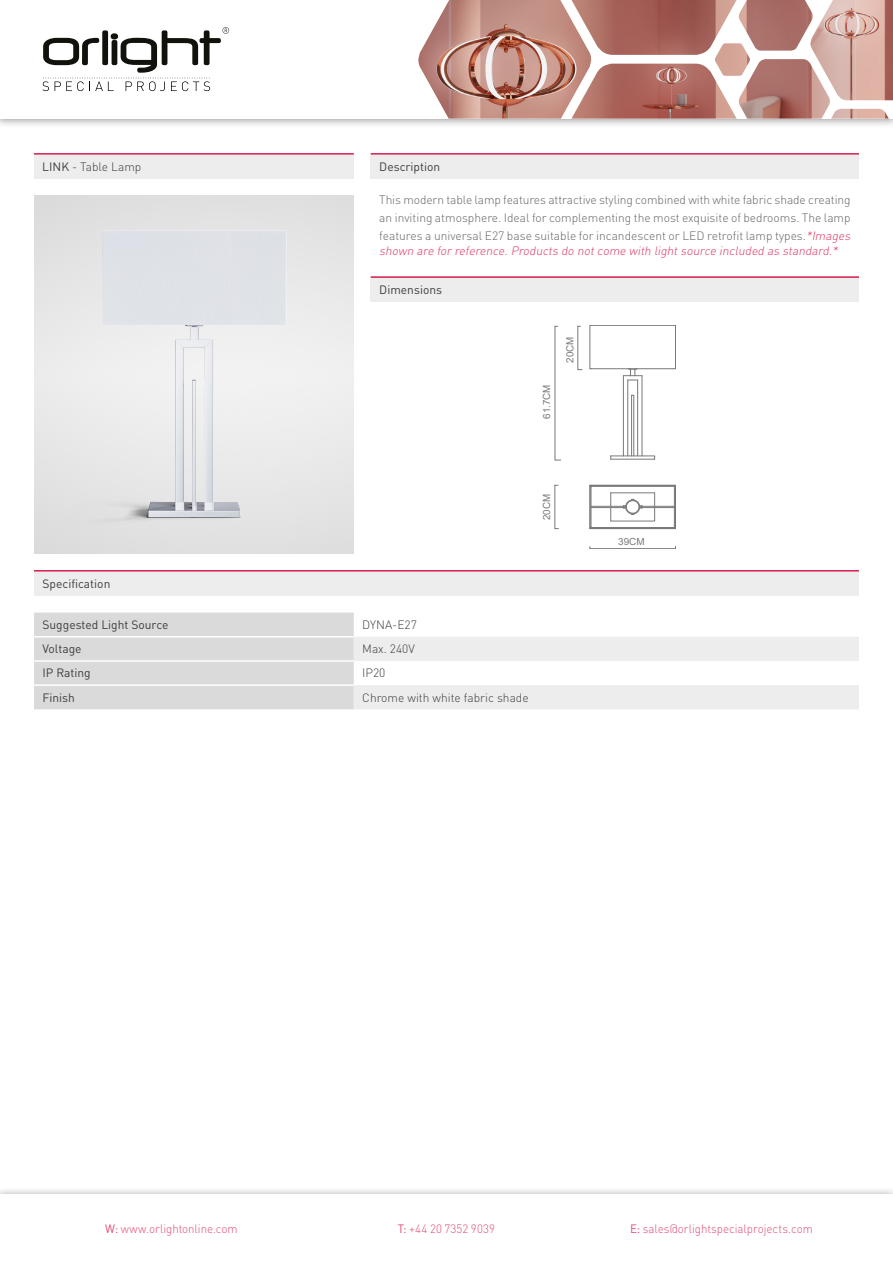
<style>
.page{position:relative;width:893px;height:1263px;background:#fff}
.page>*{position:absolute;margin:0;border:0;box-sizing:border-box;transform-origin:0 0}
.Body_Text{font:300 12px/18px "DIN Pro";color:#636363}
.t1{font:12px "DIN Pro";color:#3d3d3c}
.Body_Text-2{font:italic 300 12px "DIN Pro";color:#de3561}
.t2{font:300 12px "DIN Pro";color:#3d3d3c}
.t3{font:300 12px "DIN Pro";letter-spacing:-.005em;color:#e14b73;scale:.96 1}
.t4{font:300 12px "DIN Pro";letter-spacing:.015em;color:#e14b73;scale:.96 1}
.t5{font:9.9px "Arial";color:#1d1d1b}
.t6{font:9.75px "Arial";color:#1d1d1b}
.s1{font-weight:400}
.s2{font-style:italic;color:#de3561}
</style>
<div class="page">
<div style="left:371px;top:276px;width:488px;height:26px;background:#ededed"></div>
<hr style="left:371px;top:276px;width:488px;height:2px;background:#da1e50">
<div style="left:34px;top:153px;width:320px;height:26px;background:#ededed"></div>
<hr style="left:34px;top:153px;width:320px;height:2px;background:#da1e50">
<div style="left:371px;top:153px;width:488px;height:26px;background:#ededed"></div>
<hr style="left:371px;top:153px;width:488px;height:2px;background:#da1e50">
<div style="left:34px;top:570px;width:825px;height:25px;background:#ededed"></div>
<hr style="left:34px;top:570px;width:825px;height:1px;background:#da1e50">
<svg style="left:34px;top:612px;width:825px;height:97px"></svg>
<hr style="left:34px;top:636px;width:320px;height:1px;background:#fff">
<hr style="left:34px;top:660px;width:320px;height:2px;background:#fff">
<hr style="left:34px;top:684px;width:320px;height:2px;background:#fff">
<div style="left:0;top:1186px;width:893px;height:77px;background:#1d1d1b;opacity:.5"></div>
<div style="left:0;top:1195px;width:893px;height:68px;background:#fff"></div>
<img style="left:34px;top:196px;width:320px;height:357px">
<svg style="left:43px;top:27px;width:186px;height:64px"></svg>
<img style="left:714px;top:43px;width:36px;height:21px">
<img style="left:831px;top:109px;width:58px;height:10px">
<img style="left:593px;top:64px;width:144px;height:55px">
<img style="left:737px;top:59px;width:93px;height:60px">
<img style="left:593px;top:0;width:144px;height:55px">
<img style="left:738px;top:0;width:71px;height:51px">
<img style="left:809px;top:0;width:84px;height:100px">
<img style="left:418px;top:0;width:175px;height:119px">
<hr style="left:592px;top:325px;width:82px;height:1px;background:#1d1d1b">
<hr style="left:592px;top:368px;width:82px;height:1px;background:#1d1d1b">
<svg style="left:590px;top:325px;width:2px;height:44px"></svg>
<hr style="left:642px;top:376px;width:1px;height:80px;background:#1d1d1b">
<hr style="left:637px;top:380px;width:1px;height:76px;background:#1d1d1b">
<hr style="left:627px;top:380px;width:1px;height:76px;background:#1d1d1b">
<hr style="left:623px;top:376px;width:1px;height:80px;background:#1d1d1b">
<svg style="left:623px;top:369px;width:19px;height:12px"></svg>
<hr style="left:611px;top:459px;width:44px;height:1px;background:#1d1d1b">
<svg style="left:610px;top:395px;width:45px;height:64px"></svg>
<svg style="left:590px;top:485px;width:86px;height:44px"></svg>
<svg style="left:555px;top:326px;width:6px;height:134px"></svg>
<svg style="left:577px;top:326px;width:5px;height:44px"></svg>
<svg style="left:554px;top:485px;width:5px;height:44px"></svg>
<svg style="left:590px;top:546px;width:86px;height:3px"></svg>
<p class="t2" style="left:42px;top:157px;width:101px"><span class="s1">LINK</span> - Table Lamp</p>
<p class="t1" style="left:379px;top:157px;width:62px">Description</p>
<p class="Body_Text" style="left:379px;top:190px;width:476px">This modern table lamp features attractive styling combined with white fabric shade creating an inviting atmosphere. Ideal for complementing the most exquisite of bedrooms. The lamp features a universal E27 base suitable for incandescent or LED retrofit lamp types.<span class="s2">*Images</span></p>
<p class="Body_Text-2" style="left:379px;top:242px;width:463px">shown are forreference.Products do notcome with lightsource included as standard.*</p>
<p class="t1" style="left:379px;top:280px;width:64px">Dimensions</p>
<p class="t5" style="left:540px;top:419px;width:36px;rotate:-90deg">61.7CM</p>
<p class="t5" style="left:563px;top:363px;width:28px;rotate:-90deg">20CM</p>
<p class="t5" style="left:540px;top:520px;width:28px;rotate:-90deg">20CM</p>
<p class="t6" style="left:618px;top:534px;width:28px">39CM</p>
<p class="t1" style="left:43px;top:574px;width:69px">Specification</p>
<p class="t1" style="left:43px;top:615px;width:127px">Suggested Light Source</p>
<p class="t2" style="left:362px;top:615px;width:56px">DYNA-E27</p>
<p class="t1" style="left:43px;top:639px;width:41px">Voltage</p>
<p class="t2" style="left:362px;top:639px;width:54px">Max. 240V</p>
<p class="t1" style="left:43px;top:663px;width:50px">IP Rating</p>
<p class="t2" style="left:362px;top:664px;width:25px">IP20</p>
<p class="t1" style="left:43px;top:688px;width:34px">Finish</p>
<p class="t2" style="left:362px;top:688px;width:168px">Chrome with white fabric shade</p>
<p class="t3" style="left:105px;top:1219px;width:139px"><span class="s1">W:</span> www.orlightonline.com</p>
<p class="t4" style="left:398px;top:1219px;width:103px"><span class="s1">T:</span> +44 20 7352 9039</p>
<p class="t3" style="left:630px;top:1219px;width:192px"><span class="s1">E:</span> sales@orlightspecialprojects.com</p>
</div>
